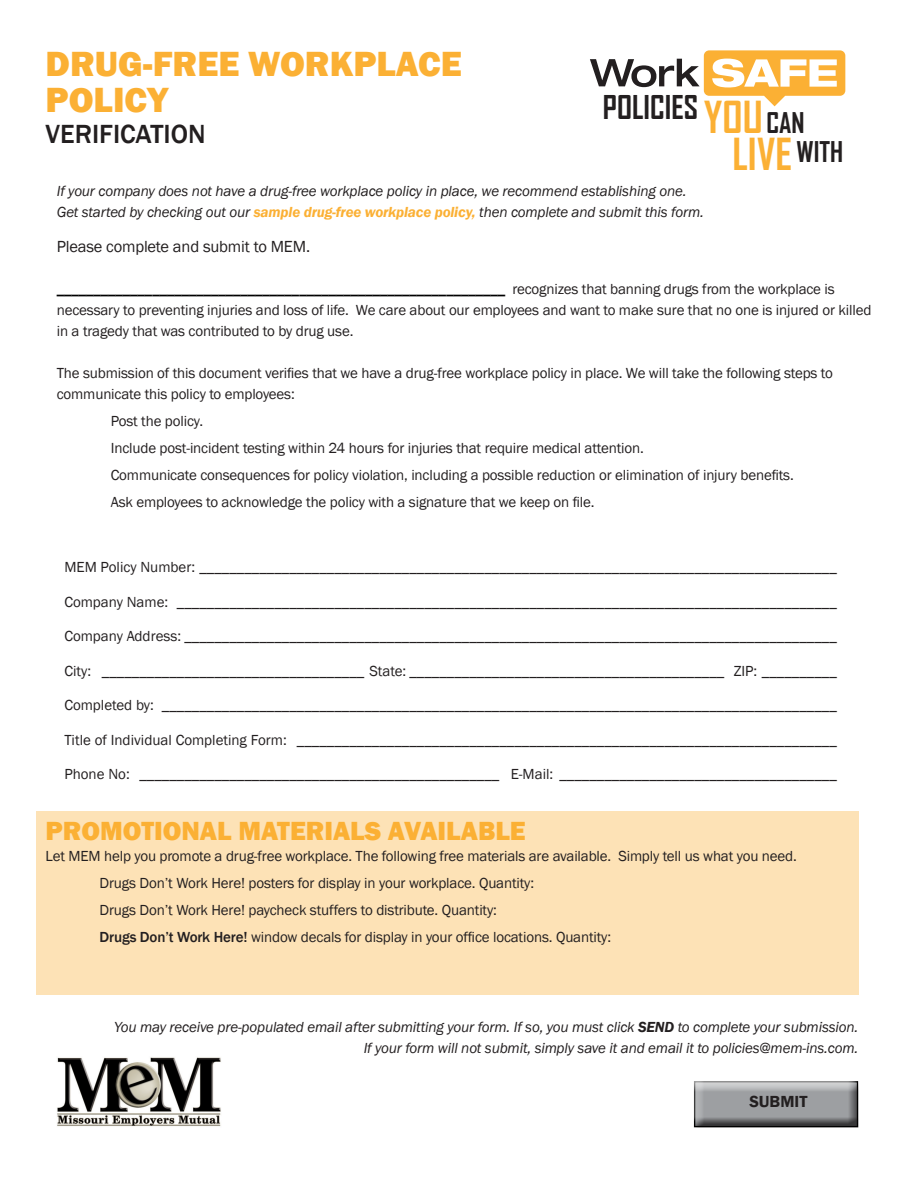
<style>
.page{position:relative;width:918px;height:1188px;background:#fff}
.page>*{position:absolute;margin:0;border:0;box-sizing:border-box;transform-origin:0 0}
.t1{font:700 42.3px "Agency FB";color:#fbb034}
.t2{font:800 36px/36px "Franklin Gothic";color:#fbb034}
.t3{font:700 31.35px "Agency FB";color:#231f20}
.t4{font:800 27px "Franklin Gothic";color:#fbb034}
.t5{font:500 27px "Franklin Gothic";color:#231f20}
.t6{font:16.5px "Franklin Gothic";letter-spacing:-.01em;color:#231f20}
.t7{font:600 16.5px "Franklin Gothic";color:#231f20}
.t8{font:15px/21px "Franklin Gothic";letter-spacing:-.01em;color:#231f20}
.t9{font:italic 15px/21px "Franklin Gothic";letter-spacing:-.01em;color:#231f20}
.s1{font-size:27.3px;color:#231f20}
.s2{font-weight:600;color:#fbb034}
.s3{font-weight:500;color:#000}
.s4{font-weight:500}
.s5{font-weight:600}
</style>
<div class="page">
<div style="left:36px;top:811px;width:822px;height:184px;background:#fde2b6"></div>
<svg style="left:590px;top:50px;width:255px;height:56px"></svg>
<img style="left:57px;top:1057px;width:164px;height:69px">
<div style="left:692px;top:1081px;width:168px;height:47px;background:#231f20;opacity:.75"></div>
<p class="t2" style="left:46px;top:45px;width:418px">DRUG-FREE WORKPLACE<br>POLICY</p>
<p class="t5" style="left:46px;top:117px;width:162px">VERIFICATION</p>
<p class="t3" style="left:603px;top:87px;width:97px">POLICIES</p>
<p class="t1" style="left:704px;top:91px;width:102px">YOU<span class="s1">CAN</span></p>
<p class="t1" style="left:732px;top:128px;width:112px">LIVE <sup>WITH</sup></p>
<p class="t9" style="left:57px;top:181px;width:649px">If your company does not have a drug-free workplace policy in place, we recommend establishing one.<br>Get started by checking out our <span class="s2">sample drug-free workplace policy,</span> then complete and submit this form.</p>
<p class="t6" style="left:57px;top:236px;width:255px">Please complete and submit to MEM.</p>
<p class="t8" style="left:57px;top:279px;width:816px"><span class="s3">_____________________________________________________________</span> recognizes that banning drugs from the workplace is necessary to preventing injuries and loss of life. We care about our employees and want to make sure that no one is injured or killed in a tragedy that was contributed to by drug use.</p>
<p class="t8" style="left:57px;top:363px;width:778px">The submission of this document verifies that we have a drug-free workplace policy in place. We will take the following steps to communicate this policy to employees:</p>
<p class="t8" style="left:111px;top:411px;width:94px">Post the policy.</p>
<p class="t8" style="left:111px;top:438px;width:535px">Include post-incident testing within 24 hours for injuries that require medical attention.</p>
<p class="t8" style="left:111px;top:465px;width:684px">Communicate consequences for policy violation, including a possible reduction or elimination of injury benefits.</p>
<p class="t8" style="left:111px;top:492px;width:485px">Ask employees to acknowledge the policy with a signature that we keep on file.</p>
<p class="t8" style="left:64px;top:557px;width:774px">MEM Policy Number: _____________________________________________________________________________________</p>
<p class="t8" style="left:64px;top:591px;width:774px">Company Name: ________________________________________________________________________________________</p>
<p class="t8" style="left:64px;top:626px;width:774px">Company Address: _______________________________________________________________________________________</p>
<p class="t8" style="left:64px;top:660px;width:774px">City: ___________________________________ State: __________________________________________ ZIP: __________</p>
<p class="t8" style="left:64px;top:695px;width:774px">Completed by: __________________________________________________________________________________________</p>
<p class="t8" style="left:64px;top:729px;width:774px">Title of Individual Completing Form: ________________________________________________________________________</p>
<p class="t8" style="left:64px;top:764px;width:774px">Phone No: ________________________________________________ E-Mail: _____________________________________</p>
<p class="t4" style="left:46px;top:814px;width:482px">PROMOTIONAL MATERIALS AVAILABLE</p>
<p class="t8" style="left:46px;top:846px;width:753px">Let MEM help you promote a drug-free workplace. The following free materials are available. Simply tell us what you need.</p>
<p class="t8" style="left:100px;top:873px;width:436px">Drugs Don’t Work Here! posters for display in your workplace. Quantity:</p>
<p class="t8" style="left:100px;top:900px;width:399px">Drugs Don’t Work Here! paycheck stuffers to distribute. Quantity:</p>
<p class="t8" style="left:100px;top:927px;width:513px"><span class="s4">Drugs Don’t Work Here!</span> window decals for display in your office locations. Quantity:</p>
<p class="t9" style="left:114px;top:1017px;width:746px">You may receive pre-populated email after submitting your form. If so, you must click <span class="s5">SEND</span> to complete your submission.</p>
<p class="t9" style="left:364px;top:1038px;width:496px">If your form will not submit, simply save it and email it to policies@mem-ins.com.</p>
<p class="t7" style="left:749px;top:1092px;width:60px">SUBMIT</p>
</div>
